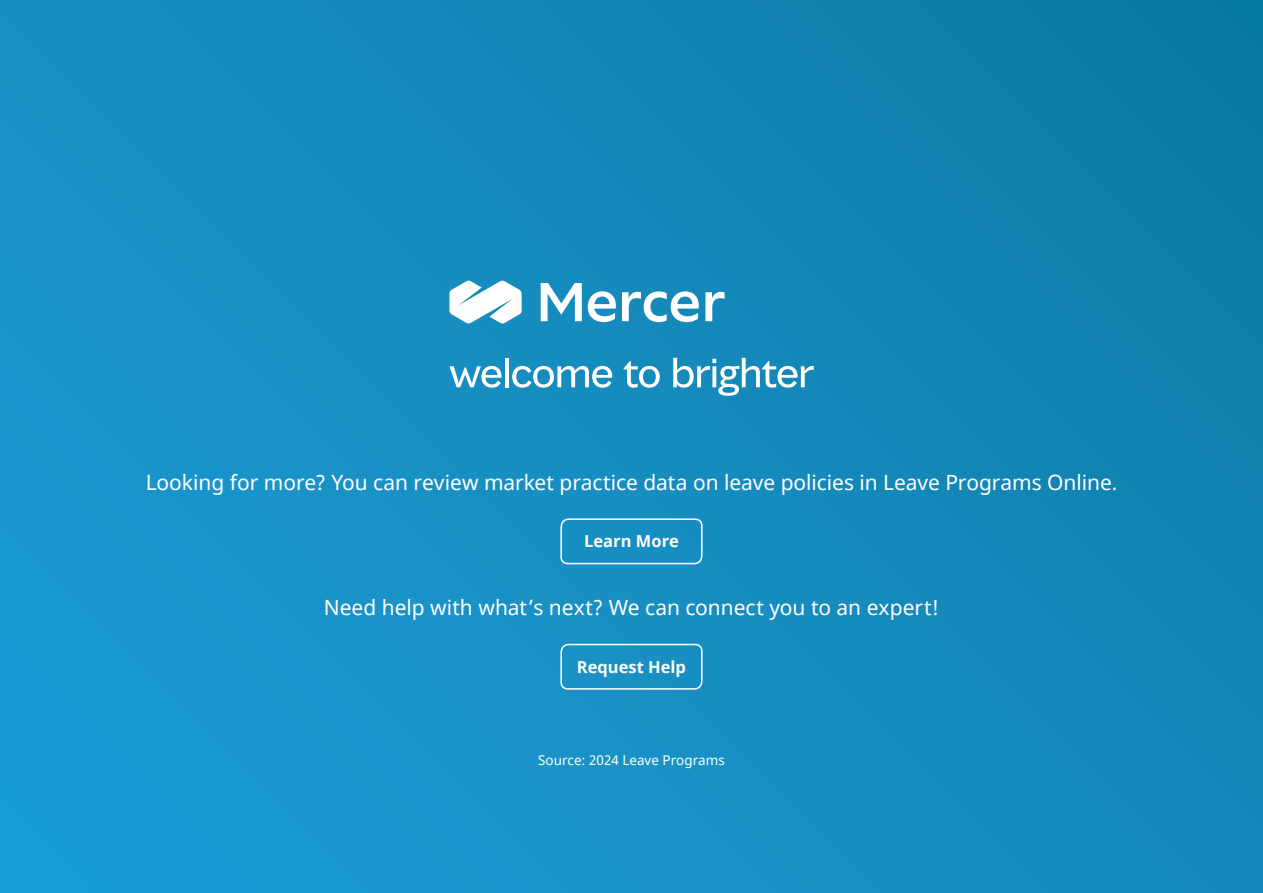
<style>
.page{position:relative;width:1263px;height:893px;background:#fff}
.page>*{position:absolute;margin:0;border:0;box-sizing:border-box;transform-origin:0 0}
.t1{font:21px "Noto Sans";letter-spacing:-.005em;color:#fff}
.t2{font:700 16.5px "Noto Sans";color:#fff}
.t3{font:13.5px "Noto Sans";color:#fff}
</style>
<div class="page">
<div style="left:0;top:0;width:1263px;height:893px;background:linear-gradient(to right,#1b97cf,#1081ad)"></div>
<svg style="left:560px;top:643px;width:143px;height:47px;background:#2a98c8"></svg>
<svg style="left:560px;top:518px;width:143px;height:47px;background:#2996c5"></svg>
<svg style="left:541px;top:283px;width:41px;height:38px"></svg>
<svg style="left:588px;top:291px;width:28px;height:31px"></svg>
<svg style="left:622px;top:291px;width:77px;height:31px"></svg>
<svg style="left:705px;top:292px;width:19px;height:29px"></svg>
<svg style="left:449px;top:281px;width:73px;height:43px"></svg>
<svg style="left:449px;top:366px;width:52px;height:22px"></svg>
<hr style="left:505px;top:358px;width:4px;height:29px;background:#fff">
<svg style="left:512px;top:366px;width:100px;height:22px"></svg>
<svg style="left:623px;top:361px;width:37px;height:27px"></svg>
<svg style="left:673px;top:358px;width:140px;height:38px"></svg>
<p class="t1" style="left:146px;top:468px;width:973px">Looking for more? You can review market practice data on leave policies in Leave Programs Online.</p>
<p class="t2" style="left:584px;top:530px;width:96px">Learn More</p>
<p class="t1" style="left:324px;top:593px;width:617px">Need help with what’s next? We can connect you to an expert!</p>
<p class="t2" style="left:577px;top:655px;width:111px">Request Help</p>
<p class="t3" style="left:538px;top:751px;width:188px">Source: 2024 Leave Programs</p>
</div>
